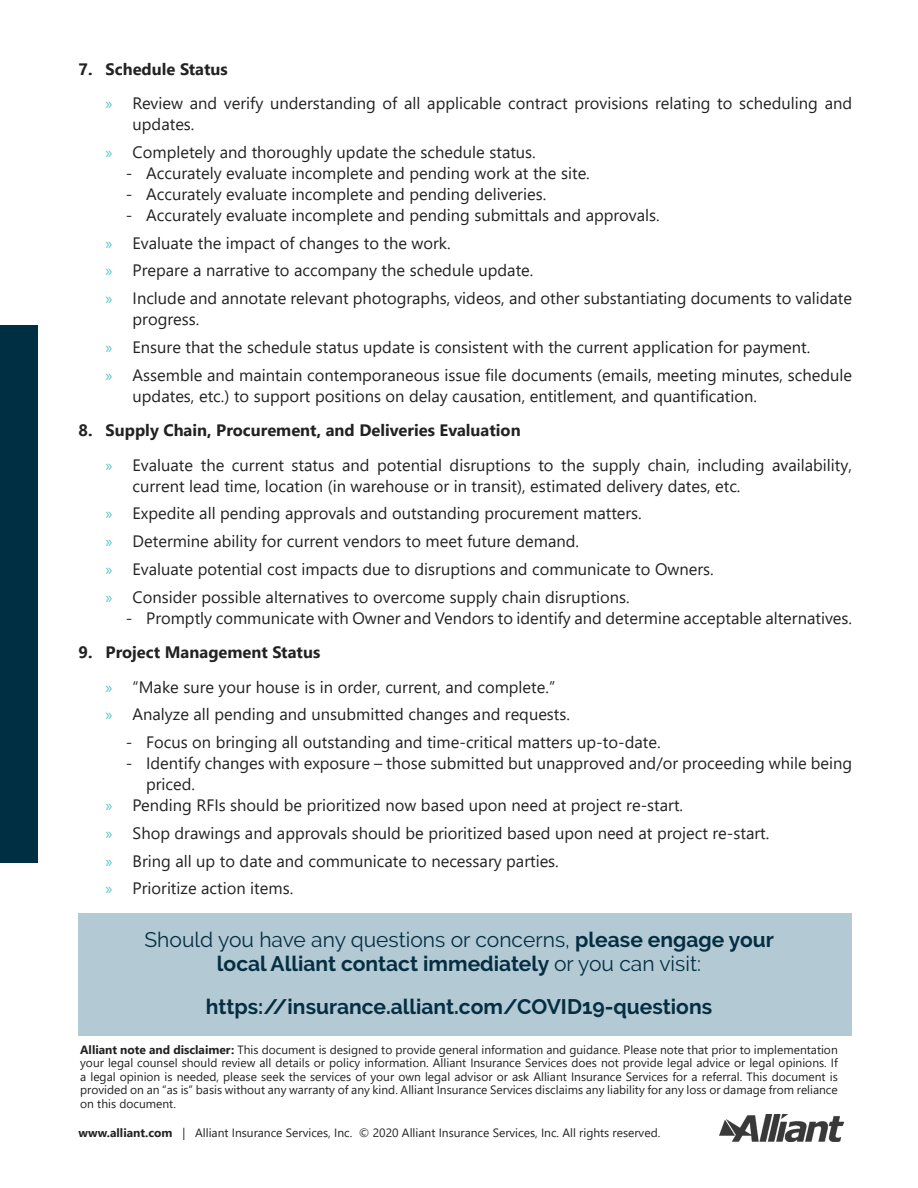
<style>
.page{position:relative;width:918px;height:1188px;background:#fff}
.page>*{position:absolute;margin:0;border:0;box-sizing:border-box;transform-origin:0 0}
.Subtitle{font:21px/24px "Raleway";color:#052e42;text-align:center}
.Subtitle-2{font:700 21px "Raleway";color:#052e42}
.t1{font:16.5px/21px "Segoe UI";color:#222}
.t2{font:700 16.5px "Segoe UI";color:#222}
.t3{font:12px/13.5px "Segoe UI";color:#222;text-align:justify}
.s1{font-family:"Myriad Pro";color:#53c4c9}
.s2{font-weight:700}
</style>
<div class="page">
<div style="left:79px;top:913px;width:773px;height:122px;background:#b3cad5"></div>
<img style="left:719px;top:1114px;width:125px;height:28px">
<div style="left:0;top:325px;width:38px;height:538px;background:#002e42"></div>
<p class="t2" style="left:79px;top:53px;width:151px">7. Schedule Status</p>
<p class="t1" style="left:133px;top:91px;width:721px;text-indent:-27px"><span class="s1">»</span> Review and verify understanding of all applicable contract provisions relating to scheduling and updates.</p>
<p class="t1" style="left:106px;top:140px;width:432px"><span class="s1">»</span> Completely and thoroughly update the schedule status.</p>
<p class="t1" style="left:126px;top:161px;width:466px">- Accurately evaluate incomplete and pending work at the site.</p>
<p class="t1" style="left:126px;top:182px;width:422px">- Accurately evaluate incomplete and pending deliveries.</p>
<p class="t1" style="left:126px;top:203px;width:535px">- Accurately evaluate incomplete and pending submittals and approvals.</p>
<p class="t1" style="left:106px;top:231px;width:347px"><span class="s1">»</span> Evaluate the impact of changes to the work.</p>
<p class="t1" style="left:106px;top:259px;width:429px"><span class="s1">»</span> Prepare a narrative to accompany the schedule update.</p>
<p class="t1" style="left:133px;top:286px;width:721px;text-indent:-27px"><span class="s1">»</span> Include and annotate relevant photographs, videos, and other substantiating documents to validate progress.</p>
<p class="t1" style="left:106px;top:335px;width:706px"><span class="s1">»</span> Ensure that the schedule status update is consistent with the current application for payment.</p>
<p class="t1" style="left:133px;top:363px;width:721px;text-indent:-27px"><span class="s1">»</span> Assemble and maintain contemporaneous issue file documents (emails, meeting minutes, schedule updates, etc.) to support positions on delay causation, entitlement, and quantification.</p>
<p class="t2" style="left:79px;top:415px;width:444px">8. Supply Chain, Procurement, and Deliveries Evaluation</p>
<p class="t1" style="left:133px;top:453px;width:721px;text-indent:-27px"><span class="s1">»</span> Evaluate the current status and potential disruptions to the supply chain, including availability, current lead time, location (in warehouse or in transit), estimated delivery dates, etc.</p>
<p class="t1" style="left:106px;top:502px;width:538px"><span class="s1">»</span> Expedite all pending approvals and outstanding procurement matters.</p>
<p class="t1" style="left:106px;top:529px;width:475px"><span class="s1">»</span> Determine ability for current vendors to meet future demand.</p>
<p class="t1" style="left:106px;top:557px;width:610px"><span class="s1">»</span> Evaluate potential cost impacts due to disruptions and communicate to Owners.</p>
<p class="t1" style="left:106px;top:585px;width:526px"><span class="s1">»</span> Consider possible alternatives to overcome supply chain disruptions.</p>
<p class="t1" style="left:126px;top:606px;width:728px">- Promptly communicate with Owner and Vendors to identify and determine acceptable alternatives.</p>
<p class="t2" style="left:79px;top:637px;width:243px">9. Project Management Status</p>
<p class="t1" style="left:106px;top:675px;width:451px"><span class="s1">»</span> “Make sure your house is in order, current, and complete.”</p>
<p class="t1" style="left:106px;top:703px;width:466px"><span class="s1">»</span> Analyze all pending and unsubmitted changes and requests.</p>
<p class="t1" style="left:126px;top:730px;width:536px">- Focus on bringing all outstanding and time-critical matters up-to-date.</p>
<p class="t1" style="left:146px;top:751px;width:708px;text-indent:-20px">- Identify changes with exposure – those submitted but unapproved and/or proceeding while being priced.</p>
<p class="t1" style="left:106px;top:793px;width:579px"><span class="s1">»</span> Pending RFIs should be prioritized now based upon need at project re-start.</p>
<p class="t1" style="left:106px;top:821px;width:665px"><span class="s1">»</span> Shop drawings and approvals should be prioritized based upon need at project re-start.</p>
<p class="t1" style="left:106px;top:849px;width:455px"><span class="s1">»</span> Bring all up to date and communicate to necessary parties.</p>
<p class="t1" style="left:106px;top:877px;width:189px"><span class="s1">»</span> Prioritize action items.</p>
<p class="Subtitle" style="left:145px;top:928px;width:631px">Should you have any questions or concerns, <span class="s2">please engage your local Alliant contact immediately</span> or you can visit:</p>
<p class="Subtitle-2" style="left:206px;top:994px;width:508px">https://insurance.alliant.com/COVID19-questions</p>
<p class="t3" style="left:80px;top:1042px;width:759px"><span class="s2">Alliant note and disclaimer:</span> This document is designed to provide general information and guidance. Please note that prior to implementation your legal counsel should review all details or policy information. Alliant Insurance Services does not provide legal advice or legal opinions. If a legal opinion is needed, please seek the services of your own legal advisor or ask Alliant Insurance Services for a referral. This document is provided on an “as is” basis without any warranty of any kind. Alliant Insurance Services disclaims any liability for any loss or damage from reliance on this document.</p>
<p class="t3" style="left:79px;top:1125px;width:583px"><span class="s2">www.alliant.com</span> | Alliant Insurance Services, Inc. © 2020 Alliant Insurance Services, Inc. All rights reserved.</p>
</div>
